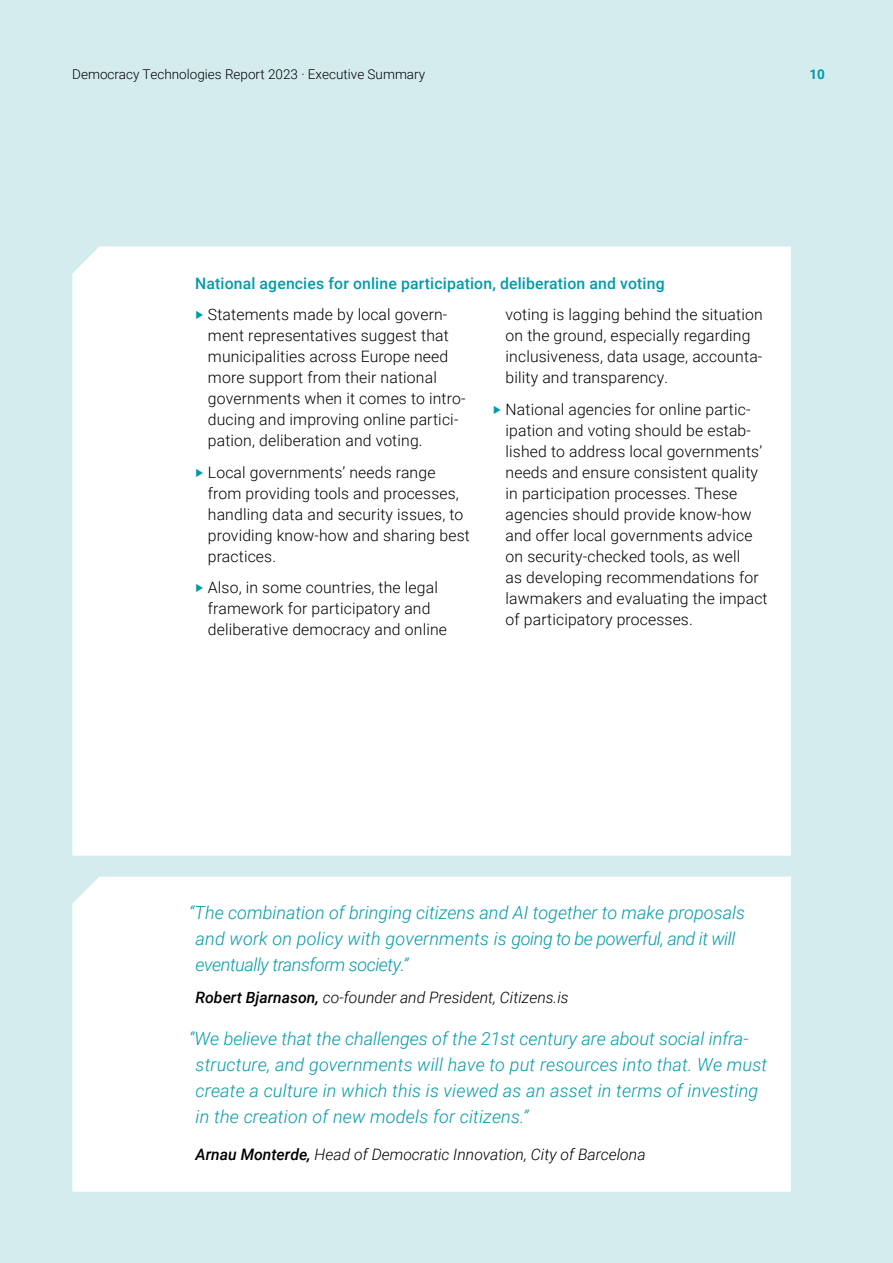
<style>
.page{position:relative;width:893px;height:1263px;background:#d5ecee}
.page>*{position:absolute;margin:0;border:0;box-sizing:border-box;transform-origin:0 0}
.Zitate_Rest_Einzug_1{font:italic 300 18px/26.2px "Roboto";letter-spacing:.01em;color:#009ba9}
.Zitate_1__Zeile_Ligh{font:italic 300 18px "Roboto";color:#009ba9}
.Zitate_Rest_Einzug_1-2{font:italic 300 18px/26.2px "Roboto";letter-spacing:-.025em;color:#009ba9}
.Copy_Light_10_5_14{font:300 15.75px/21px "Roboto";letter-spacing:.01em;color:#000}
.Copy_Light_10_5_14-2{font:italic 300 15.75px "Roboto";color:#000}
.Copy_Light_10_5_14-3{font:500 15.75px "Roboto";letter-spacing:.01em;color:#009ba9}
.t1{font:300 13.5px "Roboto";color:#000}
.t2{font:700 13.5px "Roboto";color:#009ba9}
.s1{font-weight:500;color:#009ba9}
.s2{font-weight:500}
</style>
<div class="page">
<div style="left:72px;top:247px;width:719px;height:609px;background:#fff"></div>
<div style="left:72px;top:877px;width:719px;height:315px;background:#fff"></div>
<p class="t1" style="left:72px;top:64px;width:354px">Democracy Technologies Report 2023 · Executive Summary</p>
<p class="t2" style="left:809px;top:64px;width:17px">10</p>
<p class="Copy_Light_10_5_14-3" style="left:195px;top:272px;width:471px">National agencies for online participation, deliberation and voting</p>
<p class="Copy_Light_10_5_14" style="left:208px;top:303px;width:259px;text-indent:-13px"><span class="s1">‣</span> Statements made by local govern&shy;ment representatives suggest that municipalities across Europe need more support from their national governments when it comes to intro&shy;ducing and improving online partici&shy;pation, deliberation and voting.</p>
<p class="Copy_Light_10_5_14" style="left:208px;top:461px;width:263px;text-indent:-13px"><span class="s1">‣</span> Local governments’ needs range from providing tools and processes, handling data and security issues, to providing know-how and sharing best practices.</p>
<p class="Copy_Light_10_5_14" style="left:208px;top:576px;width:241px;text-indent:-13px"><span class="s1">‣</span> Also, in some countries, the legal framework for participatory and deliberative democracy and online</p>
<p class="Copy_Light_10_5_14" style="left:506px;top:303px;width:259px">voting is lagging behind the situation on the ground, especially regarding inclusiveness, data usage, accounta&shy;bility and transparency.</p>
<p class="Copy_Light_10_5_14" style="left:506px;top:398px;width:264px;text-indent:-13px"><span class="s1">‣</span> National agencies for online partic&shy;ipation and voting should be estab&shy;lished to address local governments’ needs and ensure consistent quality in participation processes. These agencies should provide know-how and offer local governments advice on security-checked tools, as well<br>as developing recommendations for lawmakers and evaluating the impact of participatory processes.</p>
<p class="Zitate_1__Zeile_Ligh" style="left:189px;top:900px;width:557px">“The combination of bringing citizens and AI together to make proposals</p>
<p class="Zitate_Rest_Einzug_1-2" style="left:196px;top:925px;width:541px">and work on policy with governments is going to be powerful, and it will eventually transform society.”</p>
<p class="Copy_Light_10_5_14-2" style="left:196px;top:986px;width:375px"><span class="s2">Robert Bjarnason,</span> co-founder and President, Citizens.is</p>
<p class="Zitate_1__Zeile_Ligh" style="left:189px;top:1026px;width:561px">“We believe that the challenges of the 21st century are about social infra-</p>
<p class="Zitate_Rest_Einzug_1" style="left:196px;top:1051px;width:573px">structure, and governments will have to put resources into that. We must create a culture in which this is viewed as an asset in terms of investing in the creation of new models for citizens.”</p>
<p class="Copy_Light_10_5_14-2" style="left:196px;top:1143px;width:451px"><span class="s2">Arnau Monterde,</span> Head of Democratic Innovation, City of Barcelona</p>
</div>
